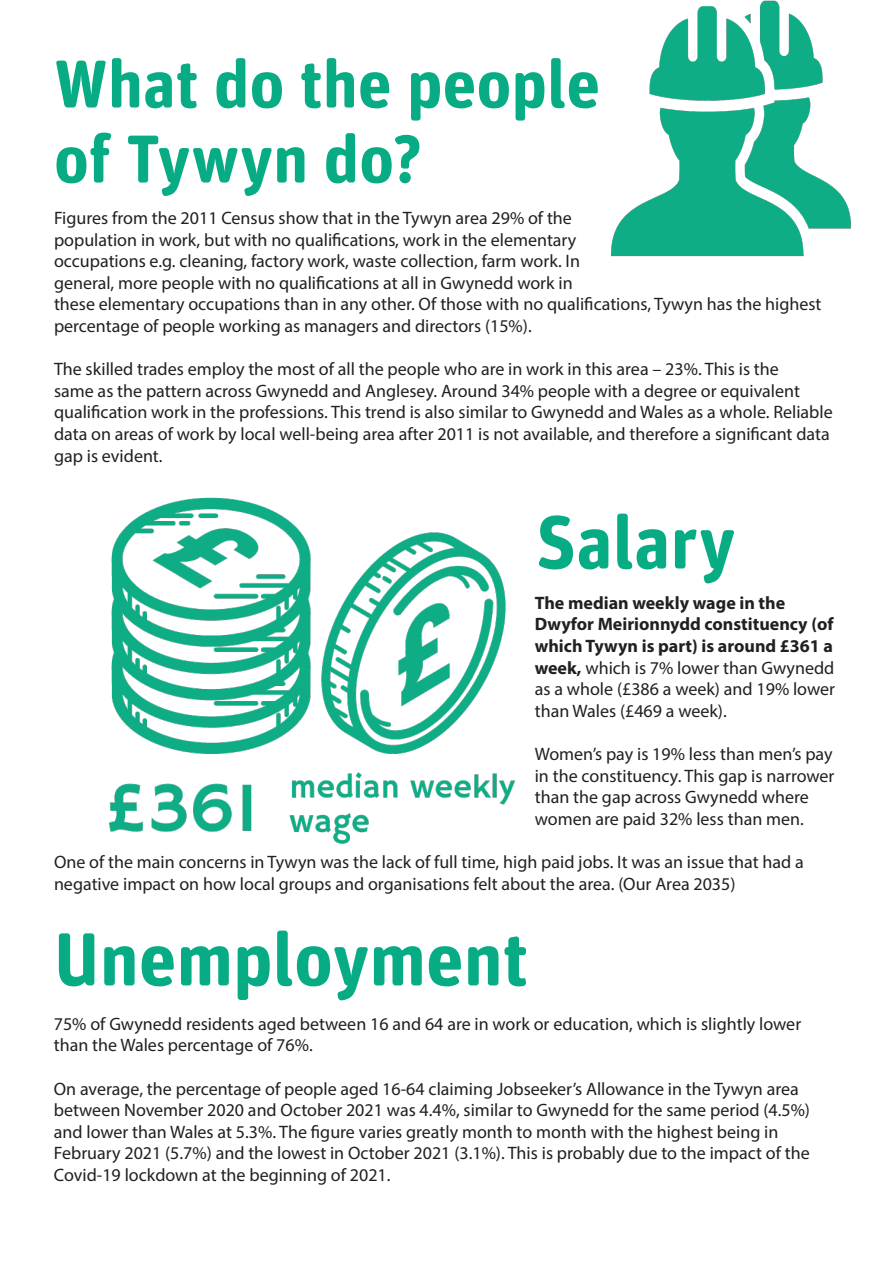
<style>
.page{position:relative;width:893px;height:1263px;background:#fff}
.page>*{position:absolute;margin:0;border:0;box-sizing:border-box;transform-origin:0 0}
.t1{font:700 75px "Unit Rounded Pro";color:#08ac84}
.t2{font:700 67.5px/75px "Unit Rounded Pro";color:#08ac84}
.t3{font:18px/21.6px "Myriad Pro";color:#231f20}
.t4{font:700 18px/21.6px "Myriad Pro";color:#231f20}
.s1{font-weight:400}
</style>
<div class="page">
<img style="left:610px;top:0;width:241px;height:257px">
<img style="left:109px;top:497px;width:407px;height:347px">
<p class="t2" style="left:54px;top:43px;width:548px">What do the people of Tywyn do?</p>
<p class="t3" style="left:54px;top:207px;width:769px">Figures from the 2011 Census show that in the Tywyn area 29% of the<br>population in work, but with no qualifications, work in the elementary<br>occupations e.g. cleaning, factory work, waste collection, farm work. In<br>general, more people with no qualifications at all in Gwynedd work in<br>these elementary occupations than in any other. Of those with no qualifications, Tywyn has the highest percentage of people working as managers and directors (15%).</p>
<p class="t3" style="left:54px;top:358px;width:780px">The skilled trades employ the most of all the people who are in work in this area – 23%. This is the<br>same as the pattern across Gwynedd and Anglesey. Around 34% people with a degree or equivalent qualification work in the professions. This trend is also similar to Gwynedd and Wales as a whole. Reliable data on areas of work by local well-being area after 2011 is not available, and therefore a significant data gap is evident.</p>
<p class="t1" style="left:536px;top:489px;width:202px">Salary</p>
<p class="t4" style="left:535px;top:591px;width:302px">The median weekly wage in the<br>Dwyfor Meirionnydd constituency (of which Tywyn is part) is around £361 a week, <span class="s1">which is 7% lower than Gwynedd as a whole (£386 a week) and 19% lower than Wales (£469 a week).</span></p>
<p class="t3" style="left:535px;top:743px;width:301px">Women’s pay is 19% less than men’s pay in the constituency. This gap is narrower than the gap across Gwynedd where women are paid 32% less than men.</p>
<p class="t3" style="left:54px;top:851px;width:751px">One of the main concerns in Tywyn was the lack of full time, high paid jobs. It was an issue that had a negative impact on how local groups and organisations felt about the area. (Our Area 2035)</p>
<p class="t1" style="left:54px;top:905px;width:476px">Unemployment</p>
<p class="t3" style="left:54px;top:1013px;width:749px">75% of Gwynedd residents aged between 16 and 64 are in work or education, which is slightly lower than the Wales percentage of 76%.</p>
<p class="t3" style="left:54px;top:1077px;width:758px">On average, the percentage of people aged 16-64 claiming Jobseeker’s Allowance in the Tywyn area between November 2020 and October 2021 was 4.4%, similar to Gwynedd for the same period (4.5%) and lower than Wales at 5.3%. The figure varies greatly month to month with the highest being in February 2021 (5.7%) and the lowest in October 2021 (3.1%). This is probably due to the impact of the Covid-19 lockdown at the beginning of 2021.</p>
</div>
